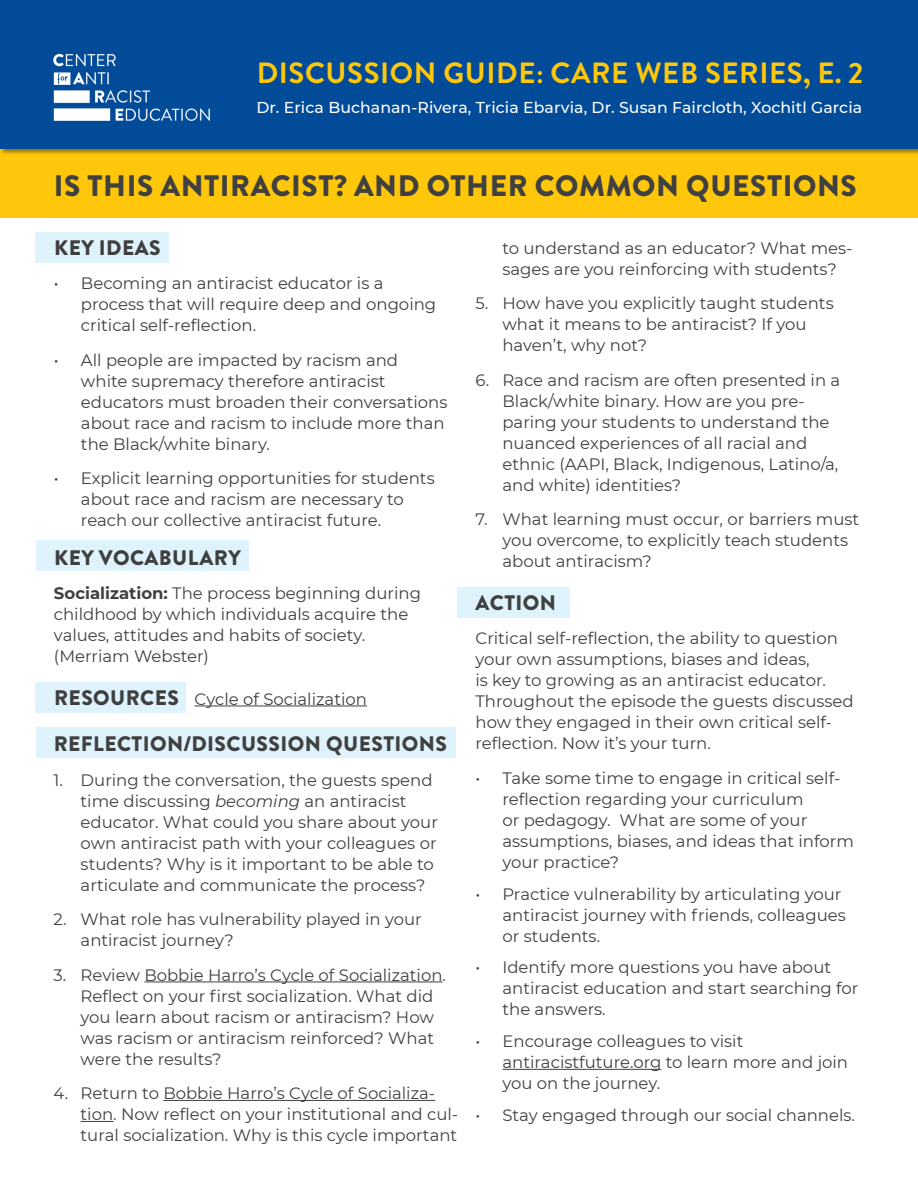
<style>
.page{position:relative;width:918px;height:1188px;background:#fff}
.page>*{position:absolute;margin:0;border:0;box-sizing:border-box;transform-origin:0 0}
.t1{font:900 29.7px "Brandon Grotesque";letter-spacing:.02em;color:#404040}
.t2{font:700 29.25px "Brandon Grotesque";letter-spacing:.02em;color:#fec70c}
.t3{font:900 21px "Brandon Grotesque";letter-spacing:.02em;color:#404040}
.t4{font:900 21px "Brandon Grotesque";letter-spacing:.02em;color:#3f3f3f}
.t5{font:16.5px/21px "Montserrat";color:#404040}
.t6{font:16.5px/21px "Montserrat";color:#3f3f3f}
.t7{font:500 15.75px "Montserrat";letter-spacing:.005em;color:#fff}
.s1{font-weight:700}
.s2{font-family:"Brandon Grotesque";font-weight:900;font-size:21px;color:#3f3f3f}
.s3{font-style:italic}
</style>
<div class="page">
<div style="left:36px;top:682px;width:150px;height:30px;background:#def3fb"></div>
<div style="left:36px;top:540px;width:213px;height:31px;background:#def3fb"></div>
<div style="left:0;top:148px;width:918px;height:70px;background:#fec70c"></div>
<div style="left:36px;top:232px;width:133px;height:31px;background:#def3fb"></div>
<div style="left:36px;top:727px;width:419px;height:31px;background:#def3fb"></div>
<div style="left:457px;top:588px;width:112px;height:30px;background:#def3fb"></div>
<hr style="left:195px;top:706px;width:172px;height:1px;background:#404040">
<div style="left:0;top:0;width:918px;height:155px;background:#231f20;opacity:.48"></div>
<div style="left:0;top:0;width:918px;height:148px;background:#024b99"></div>
<img style="left:53px;top:53px;width:157px;height:68px">
<hr style="left:144px;top:982px;width:299px;height:1px;background:#404040">
<hr style="left:163px;top:1100px;width:272px;height:1px;background:#404040">
<hr style="left:81px;top:1121px;width:32px;height:1px;background:#404040">
<hr style="left:502px;top:1069px;width:159px;height:1px;background:#404040">
<h2 class="t2" style="left:257px;top:53px;width:608px">DISCUSSION GUIDE: CARE WEB SERIES, E. 2</h2>
<p class="t7" style="left:256px;top:97px;width:607px">Dr. Erica Buchanan-Rivera, Tricia Ebarvia, Dr. Susan Faircloth, Xochitl Garcia</p>
<h1 class="t1" style="left:54px;top:165px;width:805px">IS THIS ANTIRACIST? AND OTHER COMMON QUESTIONS</h1>
<p class="t4" style="left:54px;top:233px;width:108px">KEY IDEAS</p>
<p class="t6" style="left:81px;top:272px;width:357px;text-indent:-27px">• Becoming an antiracist educator is a process that will require deep and ongoing critical self-reflection.</p>
<p class="t6" style="left:81px;top:349px;width:368px;text-indent:-27px">• All people are impacted by racism and white supremacy therefore antiracist educators must broaden their conversations about race and racism to include more than the Black/white binary.</p>
<p class="t6" style="left:81px;top:467px;width:355px;text-indent:-27px">• Explicit learning opportunities for students about race and racism are necessary to reach our collective antiracist future.</p>
<p class="t4" style="left:54px;top:543px;width:188px">KEY VOCABULARY</p>
<p class="t6" style="left:54px;top:582px;width:369px"><span class="s1">Socialization:</span> The process beginning during childhood by which individuals acquire the values, attitudes and habits of society. (Merriam Webster)</p>
<p class="t5" style="left:54px;top:688px;width:314px"><span class="s2">RESOURCES</span> Cycle of Socialization</p>
<p class="t3" style="left:54px;top:729px;width:395px">REFLECTION/DISCUSSION QUESTIONS</p>
<p class="t5" style="left:81px;top:769px;width:359px;text-indent:-27px">1. During the conversation, the guests spend time discussing <span class="s3">becoming</span> an antiracist educator. What could you share about your own antiracist path with your colleagues or students? Why is it important to be able to articulate and communicate the process?</p>
<p class="t5" style="left:81px;top:908px;width:343px;text-indent:-27px">2. What role has vulnerability played in your antiracist journey?</p>
<p class="t5" style="left:81px;top:964px;width:367px;text-indent:-27px">3. Review Bobbie Harro’s Cycle of Socialization.<br>Reflect on your first socialization. What did you learn about racism or antiracism? How was racism or antiracism reinforced? What were the results?</p>
<p class="t5" style="left:81px;top:1082px;width:379px;text-indent:-27px">4. Return to Bobbie Harro’s Cycle of Socializa&shy;tion. Now reflect on your institutional and cul&shy;tural socialization. Why is this cycle important</p>
<p class="t5" style="left:502px;top:237px;width:352px">to understand as an educator? What mes&shy;sages are you reinforcing with students?</p>
<p class="t5" style="left:502px;top:292px;width:333px;text-indent:-27px">5. How have you explicitly taught students what it means to be antiracist? If you haven’t, why not?</p>
<p class="t5" style="left:502px;top:369px;width:339px;text-indent:-27px">6. Race and racism are often presented in a Black/white binary. How are you pre&shy;paring your students to understand the nuanced experiences of all racial and ethnic (AAPI, Black, Indigenous, Latino/a, and white) identities?</p>
<p class="t5" style="left:502px;top:508px;width:358px;text-indent:-27px">7. What learning must occur, or barriers must you overcome, to explicitly teach students about antiracism?</p>
<p class="t3" style="left:476px;top:588px;width:82px">ACTION</p>
<p class="t5" style="left:475px;top:627px;width:380px">Critical self-reflection, the ability to question your own assumptions, biases and ideas,<br>is key to growing as an antiracist educator.<br>Throughout the episode the guests discussed how they engaged in their own critical self&shy;reflection. Now it’s your turn.</p>
<p class="t5" style="left:502px;top:767px;width:353px;text-indent:-27px">• Take some time to engage in critical self&shy;reflection regarding your curriculum<br>or pedagogy. What are some of your assumptions, biases, and ideas that inform your practice?</p>
<p class="t5" style="left:502px;top:883px;width:345px;text-indent:-27px">• Practice vulnerability by articulating your antiracist journey with friends, colleagues or students.</p>
<p class="t5" style="left:502px;top:956px;width:358px;text-indent:-27px">• Identify more questions you have about antiracist education and start searching for the answers.</p>
<p class="t5" style="left:502px;top:1030px;width:347px;text-indent:-27px">• Encourage colleagues to visit antiracistfuture.org to learn more and join you on the journey.</p>
<p class="t5" style="left:475px;top:1104px;width:381px">• Stay engaged through our social channels.</p>
</div>
